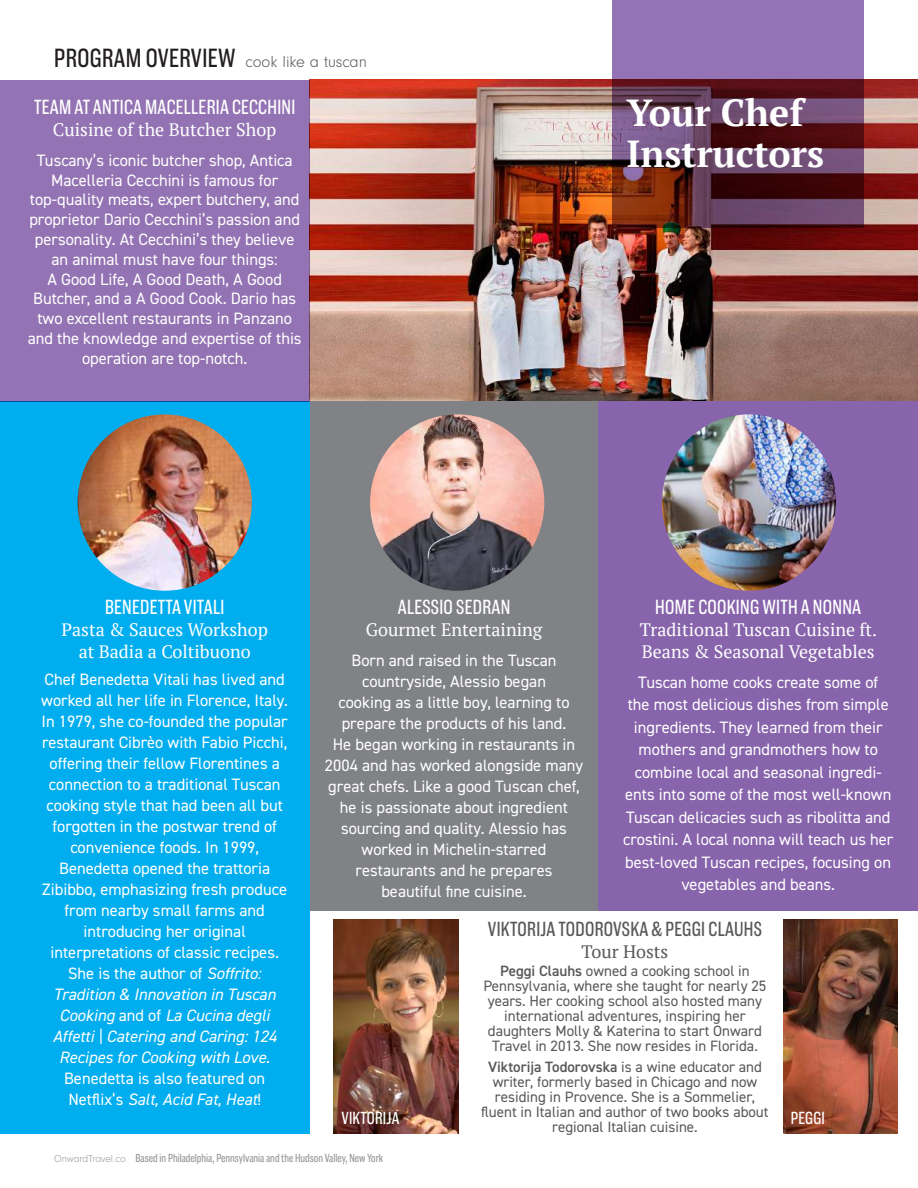
<style>
.page{position:relative;width:918px;height:1188px;background:#fff}
.page>*{position:absolute;margin:0;border:0;box-sizing:border-box;transform-origin:0 0}
.t1{font:700 37.5px/40.5px "PT Serif";color:#fff}
.t2{font:27px "Americane Cond";letter-spacing:.015em;color:#231f20}
.t3{font:21px "Americane Cond";letter-spacing:.015em;color:#fff}
.t4{font:21px "Americane Cond";letter-spacing:.015em;color:#57585a}
.t5{font:18px/21.6px "PT Serif";color:#fff;text-align:center}
.t6{font:18px "Americane Cond";letter-spacing:.015em;color:#fff}
.t7{font:18px "PT Serif";color:#57585a}
.t8{font:16.5px/21px "DIN2014";color:#fff;text-align:center}
.t9{font:15px/15px "DIN2014";color:#57585a;text-align:center}
.t10{font:12px "Americane Cond";color:#97999c}
.s1{font-family:"Neuzeit Gro";font-weight:300;font-size:16.5px;color:#57585a}
.s2{font-style:italic}
.s3{font-weight:600}
.s4{font-family:"Neuzeit Gro";font-weight:300;font-size:10.5px}
</style>
<div class="page">
<div style="left:0;top:402px;width:310px;height:732px;background:#00aeef"></div>
<img style="left:310px;top:80px;width:608px;height:322px">
<svg style="left:612px;top:0;width:252px;height:228px;background:#73496b"></svg>
<div style="left:0;top:80px;width:310px;height:322px;background:#9373b3"></div>
<img style="left:78px;top:414px;width:174px;height:177px">
<div style="left:310px;top:402px;width:288px;height:509px;background:#808285"></div>
<div style="left:598px;top:402px;width:320px;height:509px;background:#8764ab"></div>
<img style="left:662px;top:414px;width:174px;height:177px">
<img style="left:370px;top:414px;width:174px;height:177px">
<img style="left:333px;top:919px;width:126px;height:215px">
<img style="left:784px;top:919px;width:114px;height:215px">
<h2 class="t2" style="left:54px;top:42px;width:314px">PROGRAM OVERVIEW <span class="s1">cook like a tuscan</span></h2>
<p class="t3" style="left:34px;top:95px;width:263px">TEAM AT ANTICA MACELLERIA CECCHINI</p>
<p class="t5" style="left:53px;top:118px;width:225px">Cuisine of the Butcher Shop</p>
<p class="t8" style="left:28px;top:150px;width:275px;line-height:19.8px">Tuscany’s iconic butcher shop, Antica Macelleria Cecchini is famous for top-quality meats, expert butchery, and proprietor Dario Cecchini’s passion and personality. At Cecchini’s they believe an animal must have four things:<br>A Good Life, A Good Death, A Good Butcher, and a A Good Cook. Dario has two excellent restaurants in Panzano and the knowledge and expertise of this operation are top-notch.</p>
<h1 class="t1" style="left:626px;top:92px;width:199px">Your Chef<br>Instructors</h1>
<p class="t3" style="left:105px;top:595px;width:121px">BENEDETTA VITALI</p>
<p class="t5" style="left:61px;top:619px;width:208px">Pasta &amp; Sauces Workshop at Badia a Coltibuono</p>
<p class="t8" style="left:41px;top:668px;width:248px">Chef Benedetta Vitali has lived and worked all her life in Florence, Italy.<br>In 1979, she co-founded the popular restaurant Cibrèo with Fabio Picchi, offering their fellow Florentines a connection to a traditional Tuscan cooking style that had been all but forgotten in the postwar trend of convenience foods. In 1999,<br>Benedetta opened the trattoria<br>Zibibbo, emphasizing fresh produce from nearby small farms and introducing her original interpretations of classic recipes.<br>She is the author of <span class="s2">Soffrito:<br>Tradition &amp; Innovation in Tuscan<br>Cooking</span> and of <span class="s2">La Cucina degli<br>Affetti | Catering and Caring: 124<br>Recipes for Cooking with Love</span>.<br>Benedetta is also featured on<br>Netflix’s <span class="s2">Salt, Acid Fat, Heat</span>!</p>
<p class="t3" style="left:398px;top:595px;width:114px">ALESSIO SEDRAN</p>
<p class="t5" style="left:366px;top:619px;width:178px">Gourmet Entertaining</p>
<p class="t8" style="left:325px;top:650px;width:260px">Born and raised in the Tuscan countryside, Alessio began<br>cooking as a little boy, learning to prepare the products of his land.<br>He began working in restaurants in<br>2004 and has worked alongside many great chefs. Like a good Tuscan chef, he is passionate about ingredient sourcing and quality. Alessio has worked in Michelin-starred restaurants and he prepares beautiful fine cuisine.</p>
<p class="t3" style="left:655px;top:595px;width:207px">HOME COOKING WITH A NONNA</p>
<p class="t5" style="left:640px;top:619px;width:239px;text-align:left">Traditional Tuscan Cuisine ft.<br>Beans &amp; Seasonal Vegetables</p>
<p class="t8" style="left:623px;top:670px;width:272px;line-height:22.5px">Tuscan home cooks create some of<br>the most delicious dishes from simple ingredients. They learned from their mothers and grandmothers how to combine local and seasonal ingredi&shy;ents into some of the most well-known Tuscan delicacies such as ribolitta and crostini. A local nonna will teach us her best-loved Tuscan recipes, focusing on vegetables and beans.</p>
<p class="t4" style="left:488px;top:917px;width:276px">VIKTORIJA TODOROVSKA &amp; PEGGI CLAUHS</p>
<p class="t7" style="left:582px;top:940px;width:88px">Tour Hosts</p>
<p class="t9" style="left:483px;top:963px;width:285px"><span class="s3">Peggi Clauhs</span> owned a cooking school in Pennsylvania, where she taught for nearly 25 years. Her cooking school also hosted many international adventures, inspiring her daughters Molly &amp; Katerina to start Onward Travel in 2013. She now resides in Florida.</p>
<p class="t9" style="left:481px;top:1059px;width:289px"><span class="s3">Viktorija Todorovska</span> is a wine educator and writer, formerly based in Chicago and now residing in Provence. She is a Sommelier, fluent in Italian and author of two books about regional Italian cuisine.</p>
<p class="t6" style="left:341px;top:1107px;width:60px">VIKTORIJA</p>
<p class="t6" style="left:791px;top:1107px;width:36px">PEGGI</p>
<p class="t10" style="left:54px;top:1151px;width:331px"><span class="s4">OnwardTravel.co</span> Based in Philadelphia, Pennsylvania and the Hudson Valley, New York</p>
</div>
